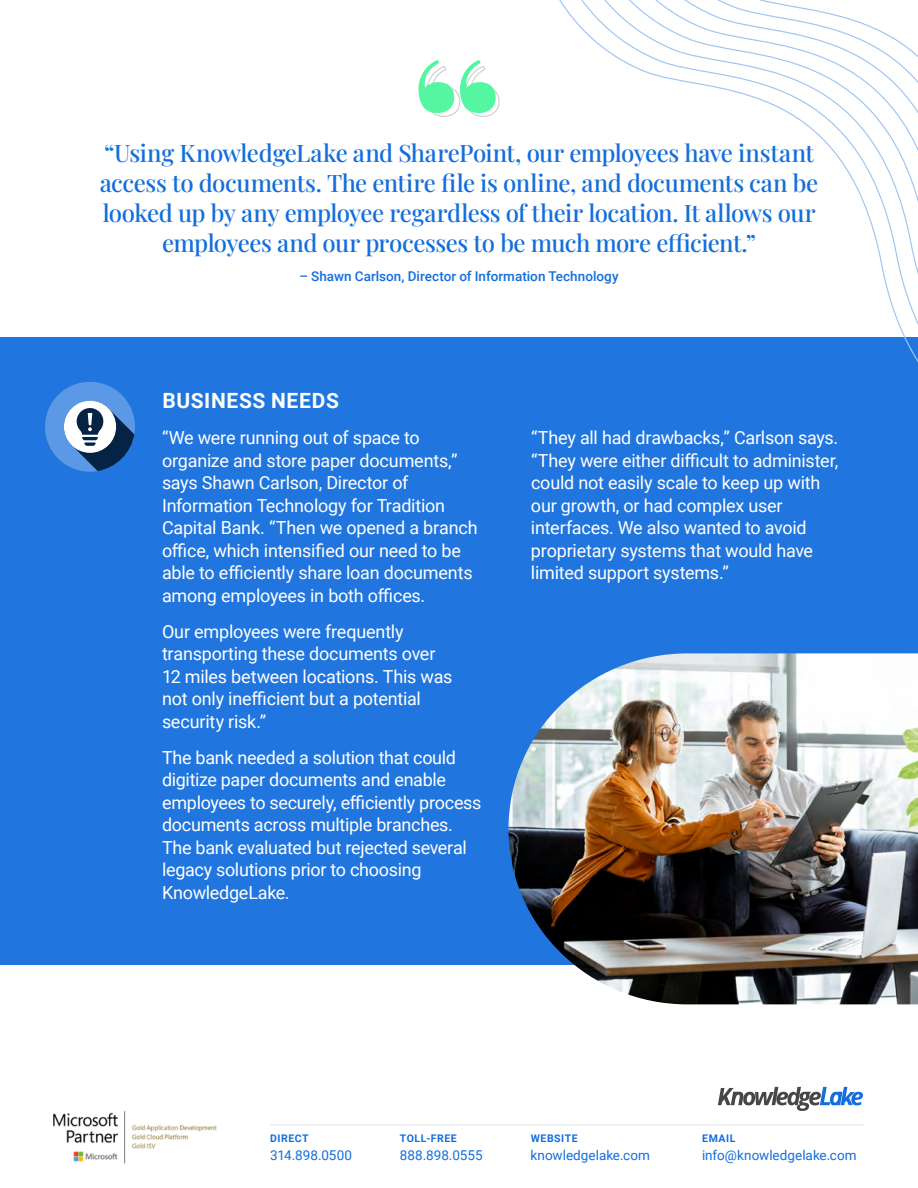
<style>
.page{position:relative;width:918px;height:1188px;background:#fff}
.page>*{position:absolute;margin:0;border:0;box-sizing:border-box;transform-origin:0 0}
.t1{font:24px/30px "Playfair Display";letter-spacing:-.02em;color:#146edc;text-align:center}
.t2{font:700 21px "Roboto";letter-spacing:.03em;color:#fff}
.t3{font:18px/22.5px "Roboto";letter-spacing:-.015em;color:#fff}
.t4{font:13.5px "Roboto";color:#146edc}
.t5{font:500 13.5px "Roboto";letter-spacing:.005em;color:#146edc}
.t6{font:700 10.5px "Roboto";letter-spacing:.05em;color:#146edc}
</style>
<div class="page">
<img style="left:53px;top:1111px;width:164px;height:53px">
<hr style="left:270px;top:1124px;width:594px;height:2px;background:#ededed">
<div style="left:0;top:338px;width:918px;height:627px;background:#2075de"></div>
<svg style="left:718px;top:1087px;width:145px;height:24px"></svg>
<svg style="left:622px;top:0;width:296px;height:357px"></svg>
<svg style="left:45px;top:381px;width:90px;height:91px"></svg>
<svg style="left:418px;top:60px;width:82px;height:57px"></svg>
<img style="left:508px;top:653px;width:410px;height:351px">
<p class="t1" style="left:100px;top:136px;width:720px">“Using KnowledgeLake and SharePoint, our employees have instant access to documents. The entire file is online, and documents can be looked up by any employee regardless of their location. It allows our employees and our processes to be much more efficient.”</p>
<p class="t5" style="left:299px;top:267px;width:321px">– Shawn Carlson, Director of Information Technology</p>
<p class="t2" style="left:162px;top:386px;width:178px">BUSINESS NEEDS</p>
<p class="t3" style="left:162px;top:426px;width:317px">“We were running out of space to organize and store paper documents,” says Shawn Carlson, Director of Information Technology for Tradition Capital Bank. “Then we opened a branch office, which intensified our need to be able to efficiently share loan documents among employees in both offices.</p>
<p class="t3" style="left:162px;top:619px;width:292px">Our employees were frequently transporting these documents over<br>12 miles between locations. This was not only inefficient but a potential security risk.”</p>
<p class="t3" style="left:162px;top:745px;width:321px">The bank needed a solution that could digitize paper documents and enable employees to securely, efficiently process documents across multiple branches.<br>The bank evaluated but rejected several legacy solutions prior to choosing KnowledgeLake.</p>
<p class="t3" style="left:531px;top:426px;width:309px">“They all had drawbacks,” Carlson says. “They were either difficult to administer, could not easily scale to keep up with our growth, or had complex user interfaces. We also wanted to avoid proprietary systems that would have limited support systems.”</p>
<p class="t6" style="left:270px;top:1131px;width:40px">DIRECT</p>
<p class="t4" style="left:270px;top:1146px;width:84px">314.898.0500</p>
<p class="t6" style="left:400px;top:1131px;width:58px">TOLL-FREE</p>
<p class="t4" style="left:400px;top:1146px;width:84px">888.898.0555</p>
<p class="t6" style="left:531px;top:1131px;width:48px">WEBSITE</p>
<p class="t4" style="left:531px;top:1146px;width:121px">knowledgelake.com</p>
<p class="t6" style="left:702px;top:1131px;width:35px">EMAIL</p>
<p class="t4" style="left:702px;top:1146px;width:156px">info@knowledgelake.com</p>
</div>
